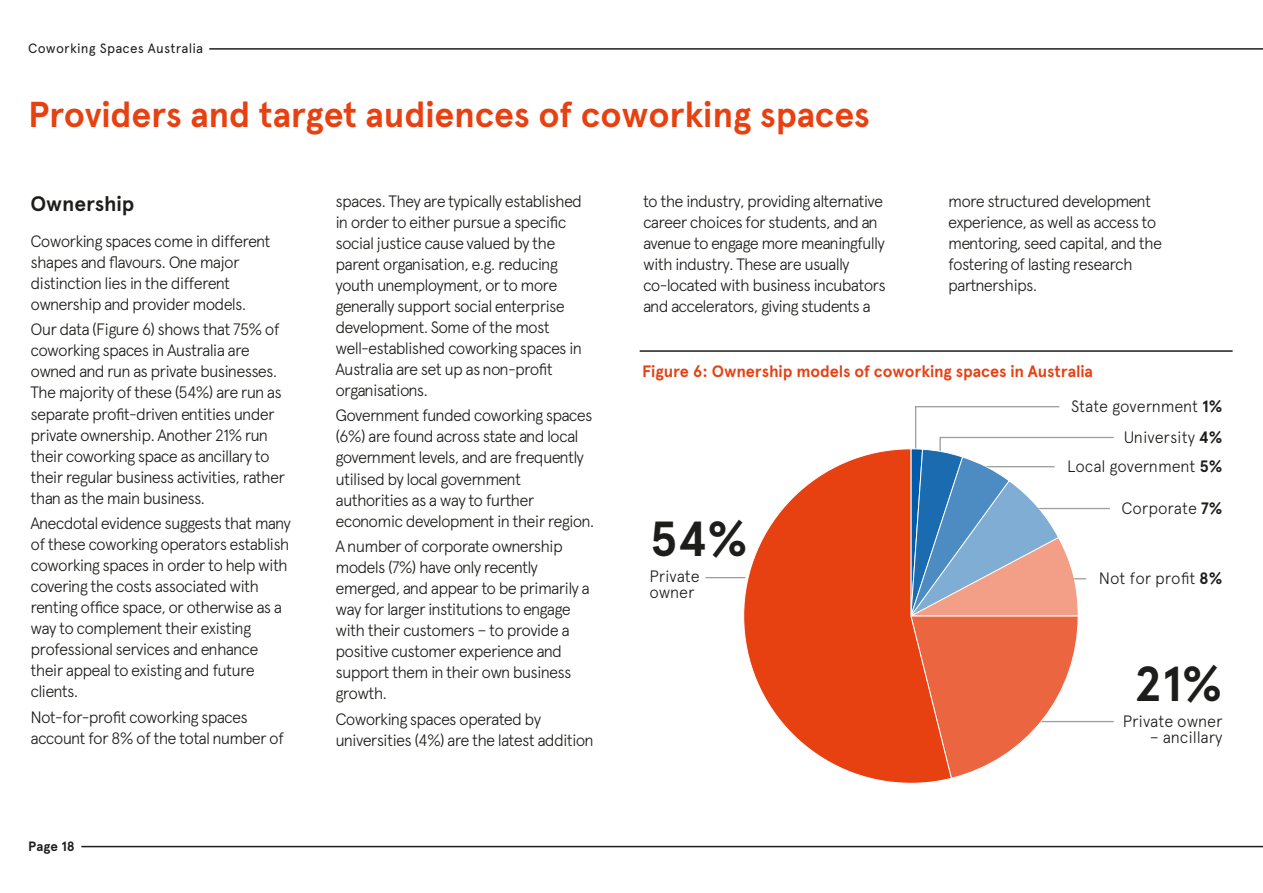
<style>
.page{position:relative;width:1263px;height:893px;background:#fff}
.page>*{position:absolute;margin:0;border:0;box-sizing:border-box;transform-origin:0 0}
.t1{font:700 49.2px "Apercu Pro";color:#1d1d1b}
.t2{font:700 36px "Apercu Pro";letter-spacing:-.005em;color:#e74011}
.t3{font:700 21px "Apercu Pro";letter-spacing:-.005em;color:#1d1d1b}
.t4{font:300 16.5px/21px "Apercu Pro";letter-spacing:-.05em;color:#1d1d1b}
.t5{font:300 16.5px/16.5px "Apercu Pro";letter-spacing:-.005em;color:#1d1d1b}
.t6{font:700 16.5px "Apercu Pro";letter-spacing:-.005em;color:#e74011}
.t7{font:13.5px "Apercu Pro";letter-spacing:.015em;color:#1d1d1b}
.t8{font:700 13.5px "Apercu Pro";letter-spacing:.01em;color:#1d1d1b}
.s1{font-weight:700}
</style>
<div class="page">
<hr style="left:640px;top:350px;width:592px;height:2px;background:#1d1d1b">
<hr style="left:705px;top:577px;width:40px;height:1px;background:#9d9d9c">
<svg style="left:915px;top:406px;width:199px;height:372px"></svg>
<svg style="left:743px;top:448px;width:209px;height:336px"></svg>
<hr style="left:81px;top:846px;width:1182px;height:1px;background:#1d1d1b">
<hr style="left:209px;top:48px;width:1054px;height:2px;background:#1d1d1b">
<p class="t7" style="left:28px;top:38px;width:176px">Coworking Spaces Australia</p>
<h2 class="t2" style="left:28px;top:88px;width:843px">Providers and target audiences of coworking spaces</h2>
<p class="t3" style="left:31px;top:188px;width:105px">Ownership</p>
<p class="t4" style="left:31px;top:229px;width:242px">Coworking spaces come in different shapes and flavours. One major distinction lies in the different ownership and provider models.</p>
<p class="t4" style="left:31px;top:318px;width:256px">Our data (Figure 6) shows that 75% of coworking spaces in Australia are owned and run as private businesses.<br>The majority of these (54%) are run as separate profit-driven entities under private ownership. Another 21% run their coworking space as ancillary to their regular business activities, rather than as the main business.</p>
<p class="t4" style="left:31px;top:511px;width:262px">Anecdotal evidence suggests that many of these coworking operators establish coworking spaces in order to help with covering the costs associated with renting office space, or otherwise as a way to complement their existing professional services and enhance their appeal to existing and future clients.</p>
<p class="t4" style="left:31px;top:705px;width:255px">Not-for-profit coworking spaces account for 8% of the total number of</p>
<p class="t8" style="left:28px;top:836px;width:48px">Page 18</p>
<p class="t4" style="left:335px;top:189px;width:248px">spaces. They are typically established in order to either pursue a specific social justice cause valued by the parent organisation, e.g. reducing youth unemployment, or to more generally support social enterprise development. Some of the most well-established coworking spaces in Australia are set up as non-profit organisations.</p>
<p class="t4" style="left:335px;top:404px;width:260px">Government funded coworking spaces (6%) are found across state and local government levels, and are frequently utilised by local government authorities as a way to further economic development in their region.</p>
<p class="t4" style="left:335px;top:534px;width:256px">A number of corporate ownership models (7%) have only recently emerged, and appear to be primarily a way for larger institutions to engage with their customers – to provide a positive customer experience and support them in their own business growth.</p>
<p class="t4" style="left:335px;top:707px;width:260px">Coworking spaces operated by universities (4%) are the latest addition</p>
<p class="t4" style="left:643px;top:189px;width:244px">to the industry, providing alternative career choices for students, and an avenue to engage more meaningfully with industry. These are usually co-located with business incubators and accelerators, giving students a</p>
<p class="t4" style="left:948px;top:189px;width:216px">more structured development experience, as well as access to mentoring, seed capital, and the fostering of lasting research partnerships.</p>
<p class="t6" style="left:642px;top:358px;width:452px">Figure 6: Ownership models of coworking spaces in Australia</p>
<h1 class="t1" style="left:649px;top:502px;width:100px">54%</h1>
<p class="t5" style="left:649px;top:566px;width:52px">Private owner</p>
<p class="t5" style="left:1071px;top:389px;width:153px;line-height:30.8px;text-align:right">State government <span class="s1">1%<br></span>University <span class="s1">4%</span></p>
<p class="t5" style="left:1067px;top:456px;width:157px">Local government <span class="s1">5%</span></p>
<p class="t5" style="left:1121px;top:498px;width:102px">Corporate <span class="s1">7%</span></p>
<p class="t5" style="left:1099px;top:568px;width:125px">Not for profit <span class="s1">8%</span></p>
<h1 class="t1" style="left:1134px;top:646px;width:90px">21%</h1>
<p class="t5" style="left:1123px;top:711px;width:101px">Private owner</p>
<p class="t5" style="left:1150px;top:727px;width:74px">– ancillary</p>
</div>
